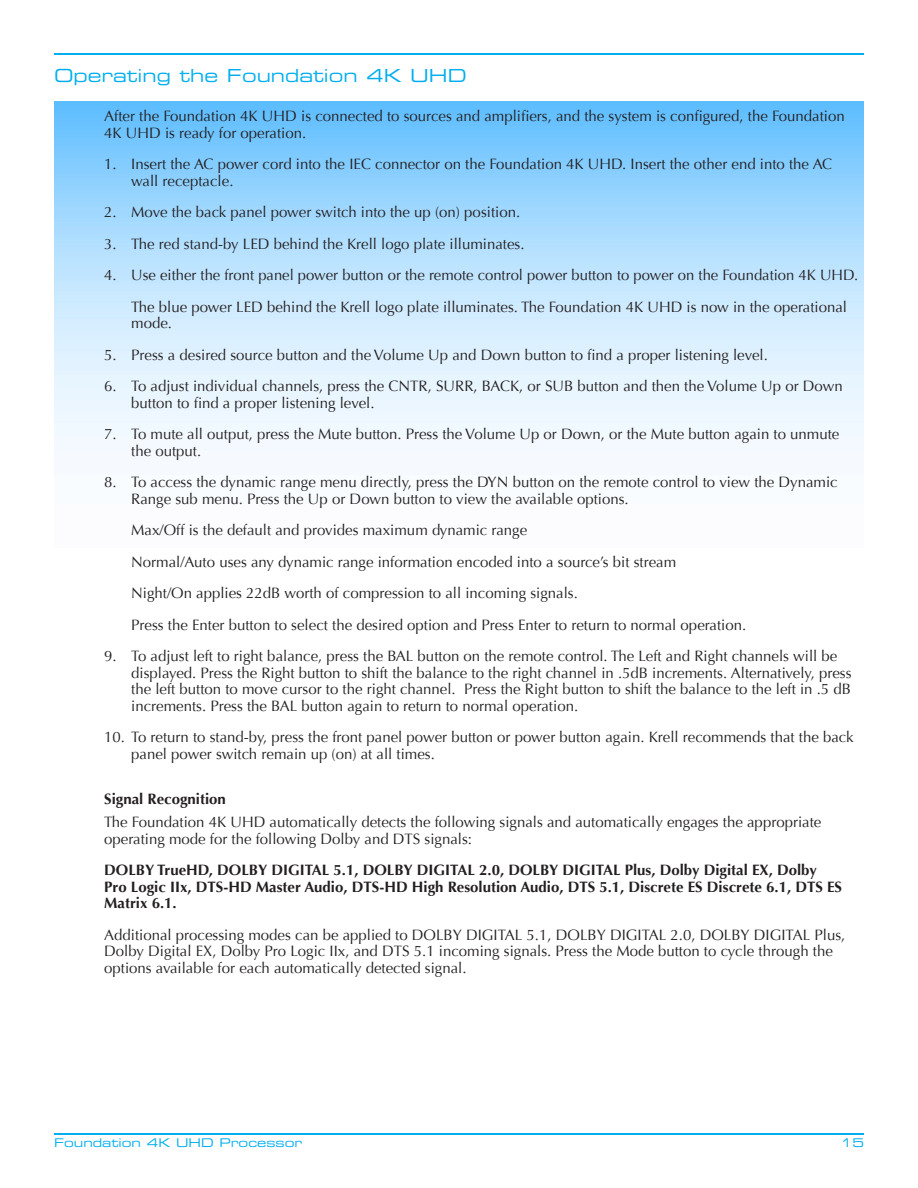
<style>
.page{position:relative;width:918px;height:1188px;background:#fff}
.page>*{position:absolute;margin:0;border:0;box-sizing:border-box;transform-origin:0 0}
.t1{font:18px "Eurostile Extended Two";color:#00aeef}
.t2{font:15px/16.5px "Optima";color:#231f20}
.t3{font:700 15px/16.5px "Optima";color:#231f20}
.t4{font:12px "Eurostile Extended Two";color:#00aeef}
</style>
<div class="page">
<hr style="left:54px;top:53px;width:810px;height:2px;background:#00aeef">
<hr style="left:54px;top:1133px;width:810px;height:2px;background:#00aeef">
<svg style="left:54px;top:102px;width:810px;height:349px;background:#b8e1ff"></svg>
<p class="t1" style="left:54px;top:63px;width:414px">Operating the Foundation 4K UHD</p>
<p class="t2" style="left:104px;top:108px;width:742px">After the Foundation 4K UHD is connected to sources and amplifiers, and the system is configured, the Foundation<br>4K UHD is ready for operation.</p>
<p class="t2" style="left:131px;top:156px;width:702px;text-indent:-27px">1. Insert the AC power cord into the IEC connector on the Foundation 4K UHD. Insert the other end into the AC wall receptacle.</p>
<p class="t2" style="left:104px;top:204px;width:417px">2. Move the back panel power switch into the up (on) position.</p>
<p class="t2" style="left:104px;top:236px;width:422px">3. The red stand-by LED behind the Krell logo plate illuminates.</p>
<p class="t2" style="left:131px;top:260px;width:728px;line-height:31.5px;text-indent:-27px">4. Use either the front panel power button or the remote control power button to power on the Foundation 4K UHD.<br>The blue power LED behind the Krell logo plate illuminates. The Foundation 4K UHD is now in the operational</p>
<p class="t2" style="left:131px;top:315px;width:42px">mode.</p>
<p class="t2" style="left:104px;top:347px;width:665px">5. Press a desired source button and the Volume Up and Down button to find a proper listening level.</p>
<p class="t2" style="left:131px;top:378px;width:713px;text-indent:-27px">6. To adjust individual channels, press the CNTR, SURR, BACK, or SUB button and then the Volume Up or Down button to find a proper listening level.</p>
<p class="t2" style="left:131px;top:426px;width:710px;text-indent:-27px">7. To mute all output, press the Mute button. Press the Volume Up or Down, or the Mute button again to unmute the output.</p>
<p class="t2" style="left:131px;top:474px;width:708px;text-indent:-27px">8. To access the dynamic range menu directly, press the DYN button on the remote control to view the Dynamic<br>Range sub menu. Press the Up or Down button to view the available options.</p>
<p class="t2" style="left:131px;top:515px;width:617px;line-height:31.5px">Max/Off is the default and provides maximum dynamic range<br>Normal/Auto uses any dynamic range information encoded into a source’s bit stream<br>Night/On applies 22dB worth of compression to all incoming signals.<br>Press the Enter button to select the desired option and Press Enter to return to normal operation.</p>
<p class="t2" style="left:131px;top:648px;width:722px;text-indent:-27px">9. To adjust left to right balance, press the BAL button on the remote control. The Left and Right channels will be displayed. Press the Right button to shift the balance to the right channel in .5dB increments. Alternatively, press the left button to move cursor to the right channel. Press the Right button to shift the balance to the left in .5 dB increments. Press the BAL button again to return to normal operation.</p>
<p class="t2" style="left:131px;top:729px;width:724px;text-indent:-27px">10. To return to stand-by, press the front panel power button or power button again. Krell recommends that the back panel power switch remain up (on) at all times.</p>
<p class="t3" style="left:104px;top:791px;width:123px">Signal Recognition</p>
<p class="t2" style="left:104px;top:814px;width:719px">The Foundation 4K UHD automatically detects the following signals and automatically engages the appropriate operating mode for the following Dolby and DTS signals:</p>
<p class="t3" style="left:104px;top:862px;width:739px">DOLBY TrueHD, DOLBY DIGITAL 5.1, DOLBY DIGITAL 2.0, DOLBY DIGITAL Plus, Dolby Digital EX, Dolby<br>Pro Logic IIx, DTS-HD Master Audio, DTS-HD High Resolution Audio, DTS 5.1, Discrete ES Discrete 6.1, DTS ES<br>Matrix 6.1.</p>
<p class="t2" style="left:104px;top:926px;width:743px">Additional processing modes can be applied to DOLBY DIGITAL 5.1, DOLBY DIGITAL 2.0, DOLBY DIGITAL Plus,<br>Dolby Digital EX, Dolby Pro Logic IIx, and DTS 5.1 incoming signals. Press the Mode button to cycle through the options available for each automatically detected signal.</p>
<p class="t4" style="left:54px;top:1135px;width:250px">Foundation 4K UHD Processor</p>
<p class="t4" style="left:841px;top:1135px;width:25px">15</p>
</div>
